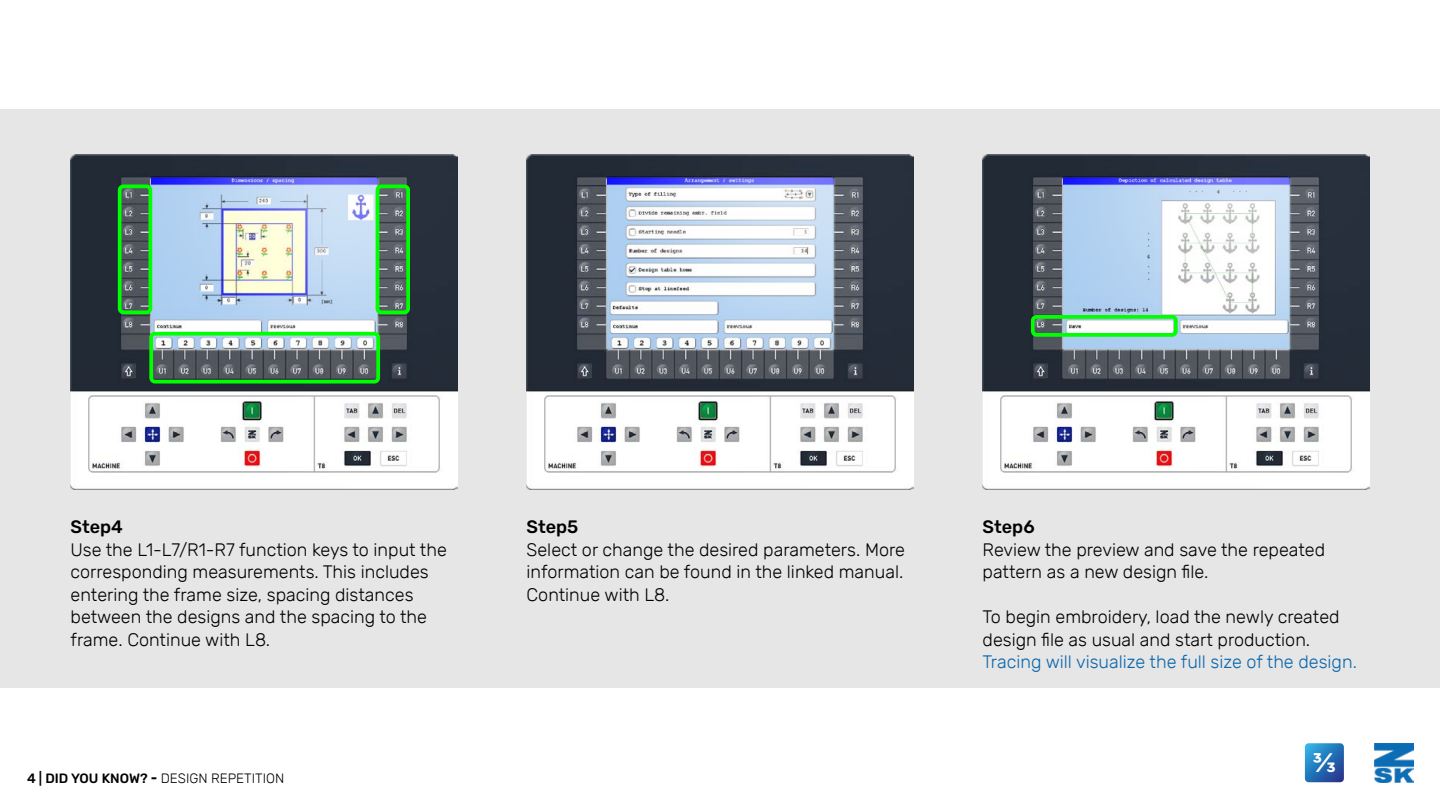
<style>
.page{position:relative;width:1440px;height:810px;background:#fff}
.page>*{position:absolute;margin:0;border:0;box-sizing:border-box;transform-origin:0 0}
.t1{font:500 27px "Rubik";color:#fff}
.t2{font:300 18px/22.5px "Rubik";color:#000}
.t3{font:300 18px "Rubik";color:#0b67ac}
.t4{font:500 18px "Rubik";color:#000}
.t5{font:300 13.5px "Rubik";color:#000}
.s1{font-weight:500}
.s2{font-weight:700}
</style>
<div class="page">
<img style="left:1374px;top:743px;width:39px;height:40px">
<div style="left:0;top:110px;width:1440px;height:578px;background:#e6e6e6"></div>
<img style="left:71px;top:155px;width:387px;height:334px">
<svg style="left:1305px;top:743px;width:39px;height:39px"></svg>
<img style="left:527px;top:155px;width:387px;height:334px">
<div style="left:118px;top:184px;width:34px;height:130px;border:4px solid #0f0;border-radius:4px"></div>
<img style="left:983px;top:155px;width:387px;height:334px">
<div style="left:1031px;top:315px;width:147px;height:22px;border:4px solid #0f0;border-radius:4px"></div>
<div style="left:376px;top:184px;width:34px;height:130px;border:4px solid #0f0;border-radius:4px"></div>
<div style="left:149px;top:332px;width:231px;height:52px;border:4px solid #0f0;border-radius:4px"></div>
<p class="t4" style="left:71px;top:517px;width:54px">Step4</p>
<p class="t2" style="left:71px;top:539px;width:378px">Use the L1-L7/R1-R7 function keys to input the corresponding measurements. This includes entering the frame size, spacing distances between the designs and the spacing to the frame. Continue with L8.</p>
<p class="t5" style="left:27px;top:771px;width:259px"><span class="s1">4 | DID YOU KNOW?</span> <span class="s2">-</span> DESIGN REPETITION</p>
<p class="t4" style="left:527px;top:517px;width:53px">Step5</p>
<p class="t2" style="left:527px;top:539px;width:380px;text-align:justify">Select or change the desired parameters. More information can be found in the linked manual.<br>Continue with L8.</p>
<p class="t4" style="left:983px;top:517px;width:54px">Step6</p>
<p class="t2" style="left:983px;top:539px;width:344px">Review the preview and save the repeated pattern as a new design file.</p>
<p class="t2" style="left:983px;top:606px;width:358px">To begin embroidery, load the newly created design file as usual and start production.</p>
<p class="t3" style="left:983px;top:652px;width:376px">Tracing will visualize the full size of the design.</p>
<h1 class="t1" style="left:1313px;top:747px;width:25px">3/3</h1>
</div>
